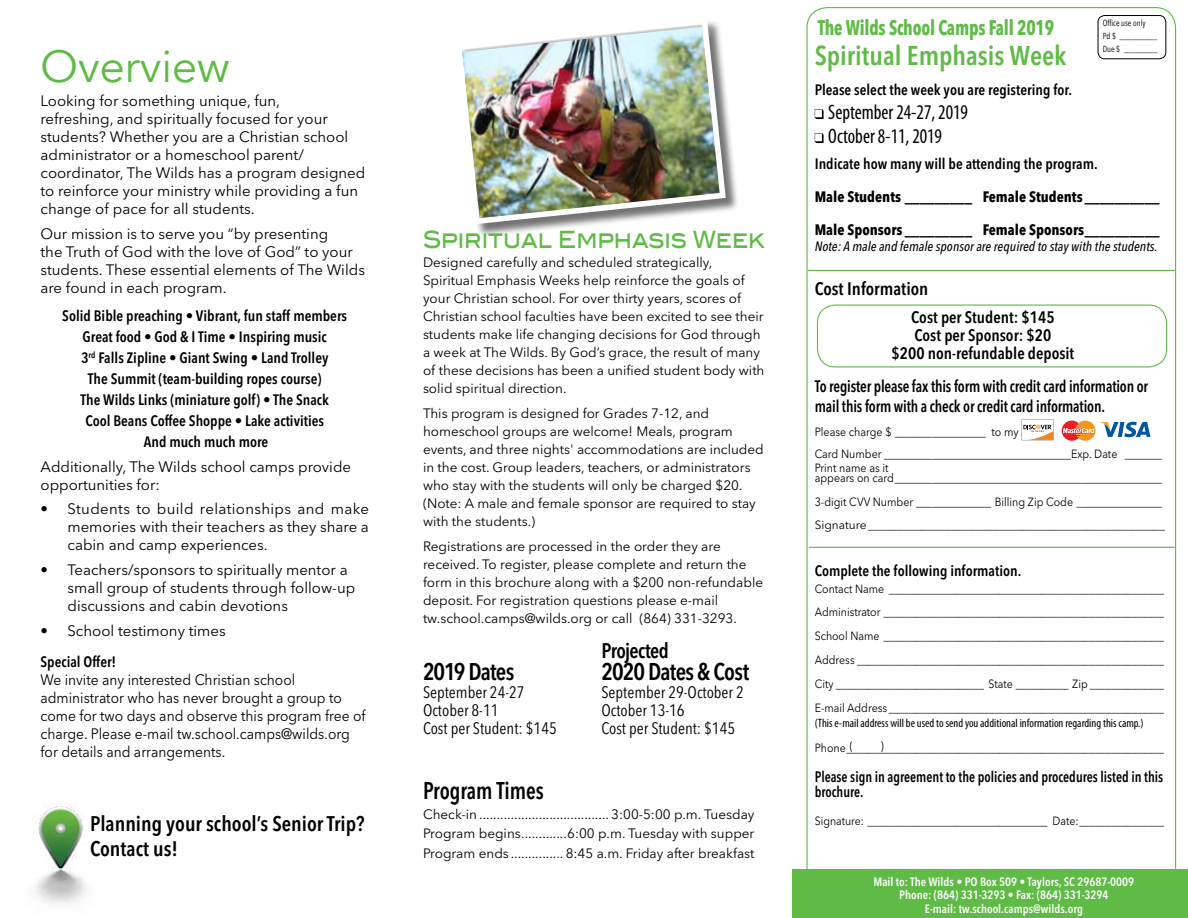
<style>
.page{position:relative;width:1188px;height:918px;background:#fff}
.page>*{position:absolute;margin:0;border:0;box-sizing:border-box;transform-origin:0 0}
.t1{font:45px "Avenir";color:#5fbb46}
.t2{font:600 condensed 27px "Avenir Next LT Pro";color:#5fbb46}
.t3{font:600 condensed 24px "Avenir Next LT Pro";letter-spacing:-.035em;color:#000}
.t4{font:500 24px "ITC Blair W01";color:#5fbb46;scale:.82 1}
.t5{font:600 condensed 24px "Avenir Next LT Pro";color:#000;scale:.9 1}
.t6{font:600 condensed 21px/25.2px "Avenir Next LT Pro";color:#000}
.t7{font:condensed 21px/24px "Myriad Pro";color:#000;scale:.92 1}
.t8{font:700 condensed 21px "Avenir Next LT Pro";letter-spacing:-.01em;color:#5fbb46;scale:.85 1}
.t9{font:600 condensed 21px "Avenir Next LT Pro";letter-spacing:-.03em;color:#000}
.t10{font:600 condensed 18px "Avenir Next LT Pro";color:#000}
.t11{font:600 condensed 16.5px/19.5px "Avenir Next LT Pro";letter-spacing:-.01em;color:#000;scale:.9 1}
.t12{font:condensed 16.5px/18px "Avenir Next LT Pro";color:#000}
.t13{font:600 condensed 16.5px/18px "Avenir Next LT Pro";letter-spacing:-.01em;color:#000;text-align:center}
.t14{font:15px/18px "Avenir Next LT Pro";color:#000}
.t15{font:600 condensed 15px/21px "Avenir Next LT Pro";color:#000;text-align:center}
.t16{font:15px/18px "Avenir Next LT Pro";color:#000;scale:.92 1}
.t17{font:700 condensed 15px "Avenir Next LT Pro";color:#000}
.t18{font:600 condensed 15px/14.9px "Avenir Next LT Pro";color:#000;scale:.9 1}
.t19{font:13.5px/18px "Avenir Next LT Pro";color:#000}
.t20{font:italic 500 condensed 13.5px "Avenir Next LT Pro";color:#000}
.t21{font:600 condensed 12px/13.5px "Avenir Next LT Pro";color:#fff;text-align:center}
.t22{font:condensed 12px "Myriad Pro";color:#000}
.t23{font:11.85px/23.7px "Avenir Next LT Pro";color:#000;text-align:justify;scale:.89 1}
.t24{font:11.85px/22.5px "Avenir Next LT Pro";color:#000;scale:.9 1}
.t25{font:condensed 11.85px "Avenir Next LT Pro";color:#000}
.t26{font:condensed 8.7px/13px "Avenir Next LT Pro";color:#000;scale:.96 1}
</style>
<div class="page">
<div style="left:458px;top:20px;width:282px;height:218px;background:#000;opacity:.55"></div>
<img style="left:458px;top:20px;width:271px;height:207px">
<svg style="left:806px;top:7px;width:370px;height:863px"></svg>
<svg style="left:815px;top:109px;width:9px;height:10px"></svg>
<svg style="left:815px;top:133px;width:9px;height:10px"></svg>
<svg style="left:1021px;top:419px;width:33px;height:21px"></svg>
<svg style="left:1062px;top:421px;width:88px;height:20px"></svg>
<div style="left:1098px;top:15px;width:68px;height:44px;border:1px solid #000;border-radius:7px"></div>
<div style="left:793px;top:870px;width:395px;height:48px;background:#5fbb46"></div>
<hr style="left:808px;top:270px;width:367px;height:1px;background:#5fbb46">
<div style="left:817px;top:304px;width:350px;height:64px;border:1px solid #5fbb46;border-radius:18px"></div>
<hr style="left:809px;top:547px;width:367px;height:1px;background:#5fbb46">
<img style="left:35px;top:804px;width:51px;height:100px">
<h1 class="t1" style="left:40px;top:39px;width:191px">Overview</h1>
<p class="t14" style="left:40px;top:92px;width:326px">Looking for something unique, fun,<br>refreshing, and spiritually focused for your students? Whether you are a Christian school administrator or a homeschool parent/ coordinator, The Wilds has a program designed to reinforce your ministry while providing a fun change of pace for all students.</p>
<p class="t14" style="left:40px;top:225px;width:326px">Our mission is to serve you “by presenting<br>the Truth of God with the love of God” to your students. These essential elements of The Wilds are found in each program.</p>
<p class="t15" style="left:62px;top:305px;width:286px">Solid Bible preaching • Vibrant, fun staff members Great food • God &amp; I Time • Inspiring music<br>3<sup>rd</sup> Falls Zipline • Giant Swing • Land Trolley<br>The Summit (team-building ropes course)<br>The Wilds Links (miniature golf) • The Snack<br>Cool Beans Coffee Shoppe • Lake activities<br>And much much more</p>
<p class="t14" style="left:41px;top:457px;width:312px">Additionally, The Wilds school camps provide opportunities for:</p>
<p class="t14" style="left:68px;top:500px;width:303px;text-align:justify;text-indent:-27px">• Students to build relationships and make memories with their teachers as they share a cabin and camp experiences.</p>
<p class="t14" style="left:68px;top:561px;width:289px;text-indent:-27px">• Teachers/sponsors to spiritually mentor a small group of students through follow-up discussions and cabin devotions</p>
<p class="t14" style="left:41px;top:622px;width:187px">• School testimony times</p>
<p class="t15" style="left:41px;top:652px;width:77px">Special Offer!</p>
<p class="t16" style="left:40px;top:671px;width:355px">We invite any interested Christian school administrator who has never brought a group to come for two days and observe this program free of charge. Please e-mail tw.school.camps@wilds.org for details and arrangements.</p>
<h3 class="t6" style="left:90px;top:811px;width:276px">Planning your school’s Senior Trip?<br>Contact us!</h3>
<h3 class="t4" style="left:423px;top:225px;width:418px">Spiritual Emphasis Week</h3>
<p class="t19" style="left:423px;top:254px;width:343px">Designed carefully and scheduled strategically, Spiritual Emphasis Weeks help reinforce the goals of your Christian school. For over thirty years, scores of Christian school faculties have been excited to see their students make life changing decisions for God through a week at The Wilds. By God’s grace, the result of many of these decisions has been a unified student body with solid spiritual direction.</p>
<p class="t19" style="left:423px;top:404px;width:342px">This program is designed for Grades 7-12, and homeschool groups are welcome! Meals, program events, and three nights' accommodations are included in the cost. Group leaders, teachers, or administrators who stay with the students will only be charged $20. (Note: A male and female sponsor are required to stay with the students.)</p>
<p class="t19" style="left:423px;top:537px;width:342px">Registrations are processed in the order they are received. To register, please complete and return the form in this brochure along with a $200 non-refundable deposit. For registration questions please e-mail tw.school.camps@wilds.org or call (864) 331-3293.</p>
<h3 class="t3" style="left:423px;top:657px;width:93px">2019 Dates</h3>
<p class="t12" style="left:423px;top:683px;width:135px">September 24-27<br>October 8-11<br>Cost per Student: $145</p>
<h3 class="t9" style="left:601px;top:637px;width:69px">Projected</h3>
<h3 class="t3" style="left:601px;top:657px;width:149px">2020 Dates &amp; Cost</h3>
<p class="t12" style="left:601px;top:683px;width:144px">September 29-October 2<br>October 13-16<br>Cost per Student: $145</p>
<h3 class="t5" style="left:423px;top:776px;width:136px">Program Times</h3>
<p class="t19" style="left:423px;top:804px;width:333px;line-height:19.5px;text-align:justify">Check-in ..................................... 3:00-5:00 p.m. Tuesday Program begins.............6:00 p.m. Tuesday with supper Program ends ............... 8:45 a.m. Friday after breakfast</p>
<p class="t26" style="left:1103px;top:16px;width:58px">Office use only<br>Pd $ _________<br>Due $ ________</p>
<h3 class="t8" style="left:818px;top:15px;width:280px">The Wilds School Camps Fall 2019</h3>
<h2 class="t2" style="left:815px;top:39px;width:253px">Spiritual Emphasis Week</h2>
<p class="t15" style="left:815px;top:79px;width:259px">Please select the week you are registering for.</p>
<h3 class="t7" style="left:828px;top:101px;width:153px">September 24-27, 2019<br>October 8-11, 2019</h3>
<p class="t15" style="left:815px;top:153px;width:285px">Indicate how many will be attending the program.</p>
<p class="t17" style="left:815px;top:187px;width:346px">Male Students _________ Female Students __________</p>
<p class="t17" style="left:815px;top:220px;width:346px">Male Sponsors _________ Female Sponsors__________</p>
<p class="t20" style="left:815px;top:238px;width:344px">Note: A male and female sponsor are required to stay with the students.</p>
<h3 class="t10" style="left:815px;top:278px;width:115px">Cost Information</h3>
<p class="t13" style="left:892px;top:308px;width:184px">Cost per Student: $145<br>Cost per Sponsor: $20<br>$200 non-refundable deposit</p>
<p class="t11" style="left:815px;top:377px;width:372px">To register please fax this form with credit card information or mail this form with a check or credit card information.</p>
<p class="t24" style="left:815px;top:420px;width:388px">Please charge $ _________________ to my<br>Card Number ___________________________________Exp. Date _______</p>
<p class="t24" style="left:815px;top:462px;width:388px;line-height:10.5px">Print name as it<br>appears on card__________________________________________________</p>
<p class="t24" style="left:815px;top:490px;width:391px;line-height:23.2px">3-digit CVV Number ______________ Billing Zip Code ________________<br>Signature__________________________________________________</p>
<p class="t15" style="left:815px;top:560px;width:208px">Complete the following information.</p>
<p class="t23" style="left:815px;top:577px;width:394px">Contact Name ____________________________________________________ Administrator _____________________________________________________ School Name _____________________________________________________ Address __________________________________________________________ City ____________________________ State __________ Zip ______________ E-mail Address ____________________________________________________</p>
<p class="t22" style="left:815px;top:716px;width:330px">(This e-mail address will be used to send you additional information regarding this camp.)</p>
<p class="t23" style="left:815px;top:736px;width:394px">Phone____________________________________________________________</p>
<p class="t18" style="left:815px;top:769px;width:389px">Please sign in agreement to the policies and procedures listed in this brochure.</p>
<p class="t23" style="left:815px;top:809px;width:394px">Signature: __________________________________ Date:________________</p>
<p class="t25" style="left:850px;top:739px;width:4px">(</p>
<p class="t25" style="left:881px;top:739px;width:4px">)</p>
<p class="t21" style="left:873px;top:874px;width:262px">Mail to: The Wilds • PO Box 509 • Taylors, SC 29687-0009<br>Phone: (864) 331-3293 • Fax: (864) 331-3294<br>E-mail: tw.school.camps@wilds.org</p>
</div>
